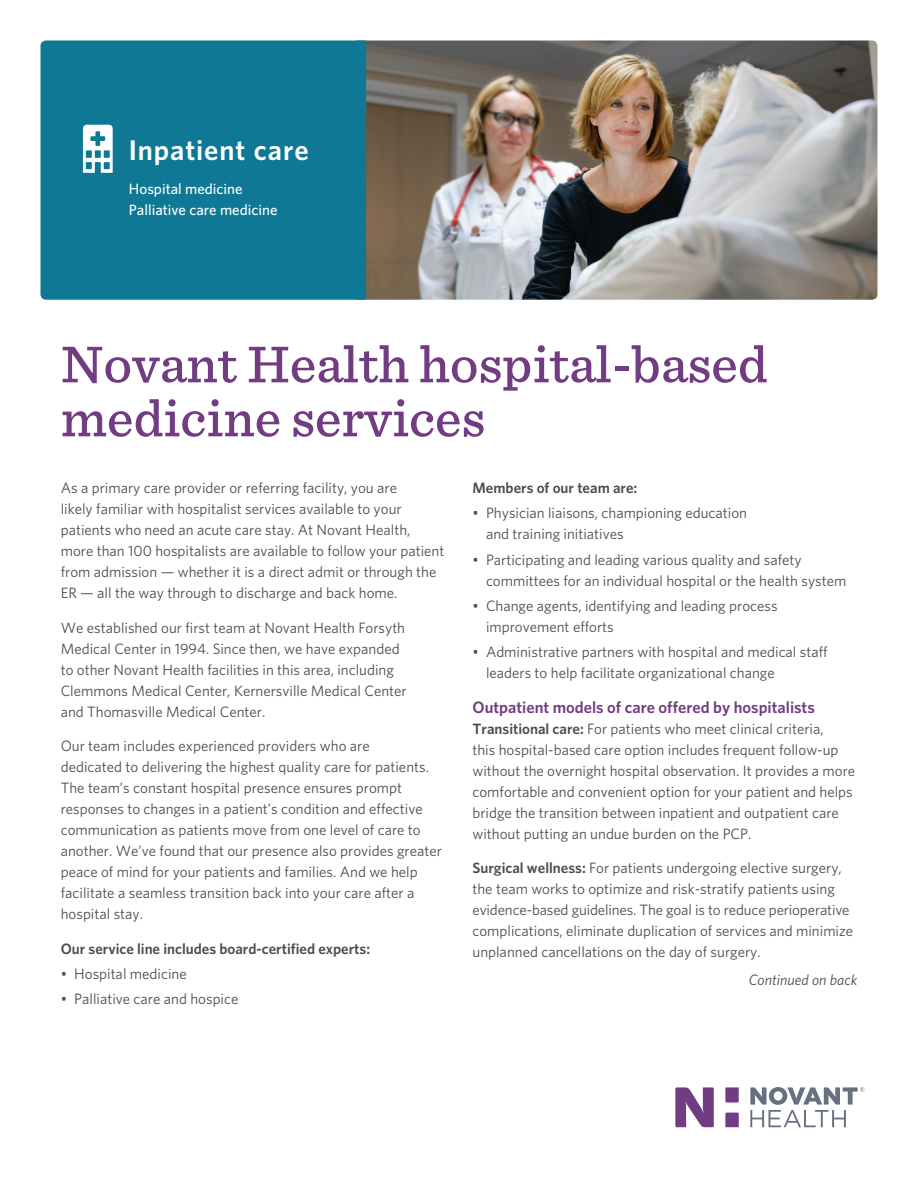
<style>
.page{position:relative;width:918px;height:1188px;background:#fff}
.page>*{position:absolute;margin:0;border:0;box-sizing:border-box;transform-origin:0 0}
.t1{font:500 54px/54px "Sentinel";color:#723c83}
.t2{font:600 28.5px "Whitney";letter-spacing:.03em;color:#fff}
.t3{font:600 16.5px "Whitney";color:#723c83}
.t4{font:15px/21px "Whitney";color:#4b4c4d}
.t5{font:600 15px "Whitney";color:#4b4c4d}
.t6{font:500 15px/21px "Whitney";color:#fff}
.t7{font:italic 15px "Whitney";color:#4b4c4d}
.s1{font-weight:600}
</style>
<div class="page">
<img style="left:366px;top:40px;width:512px;height:260px">
<svg style="left:675px;top:1087px;width:39px;height:40px"></svg>
<svg style="left:725px;top:1087px;width:14px;height:16px"></svg>
<svg style="left:725px;top:1113px;width:14px;height:14px"></svg>
<svg style="left:750px;top:1087px;width:114px;height:40px"></svg>
<div style="left:40px;top:40px;width:326px;height:260px;background:#0e7895"></div>
<svg style="left:83px;top:125px;width:30px;height:48px"></svg>
<h2 class="t2" style="left:129px;top:131px;width:181px">Inpatient care</h2>
<p class="t6" style="left:129px;top:179px;width:150px">Hospital medicine<br>Palliative care medicine</p>
<h1 class="t1" style="left:61px;top:336px;width:708px">Novant Health hospital-based medicine services</h1>
<p class="t4" style="left:61px;top:477px;width:385px">As a primary care provider or referring facility, you are<br>likely familiar with hospitalist services available to your patients who need an acute care stay. At Novant Health, more than 100 hospitalists are available to follow your patient from admission — whether it is a direct admit or through the ER — all the way through to discharge and back home.</p>
<p class="t4" style="left:61px;top:616px;width:348px">We established our first team at Novant Health Forsyth Medical Center in 1994. Since then, we have expanded to other Novant Health facilities in this area, including Clemmons Medical Center, Kernersville Medical Center and Thomasville Medical Center.</p>
<p class="t4" style="left:61px;top:735px;width:383px">Our team includes experienced providers who are<br>dedicated to delivering the highest quality care for patients.<br>The team’s constant hospital presence ensures prompt responses to changes in a patient’s condition and effective communication as patients move from one level of care to another. We’ve found that our presence also provides greater peace of mind for your patients and families. And we help facilitate a seamless transition back into your care after a hospital stay.</p>
<p class="t5" style="left:61px;top:938px;width:311px">Our service line includes board-certified experts:</p>
<p class="t4" style="left:61px;top:963px;width:127px">• Hospital medicine</p>
<p class="t4" style="left:61px;top:988px;width:179px">• Palliative care and hospice</p>
<p class="t5" style="left:472px;top:478px;width:166px">Members of our team are:</p>
<p class="t4" style="left:486px;top:502px;width:263px;text-indent:-14px">• Physician liaisons, championing education and training initiatives</p>
<p class="t4" style="left:486px;top:549px;width:362px;text-indent:-14px">• Participating and leading various quality and safety committees for an individual hospital or the health system</p>
<p class="t4" style="left:486px;top:595px;width:293px;text-indent:-14px">• Change agents, identifying and leading process improvement efforts</p>
<p class="t4" style="left:486px;top:641px;width:343px;text-indent:-14px">• Administrative partners with hospital and medical staff leaders to help facilitate organizational change</p>
<p class="t3" style="left:472px;top:696px;width:344px">Outpatient models of care offered by hospitalists</p>
<p class="t4" style="left:472px;top:718px;width:384px"><span class="s1">Transitional care:</span> For patients who meet clinical criteria,<br>this hospital-based care option includes frequent follow-up without the overnight hospital observation. It provides a more comfortable and convenient option for your patient and helps bridge the transition between inpatient and outpatient care without putting an undue burden on the PCP.</p>
<p class="t4" style="left:472px;top:857px;width:382px"><span class="s1">Surgical wellness:</span> For patients undergoing elective surgery, the team works to optimize and risk-stratify patients using evidence-based guidelines. The goal is to reduce perioperative complications, eliminate duplication of services and minimize unplanned cancellations on the day of surgery.</p>
<p class="t7" style="left:749px;top:970px;width:110px">Continued on back</p>
</div>
